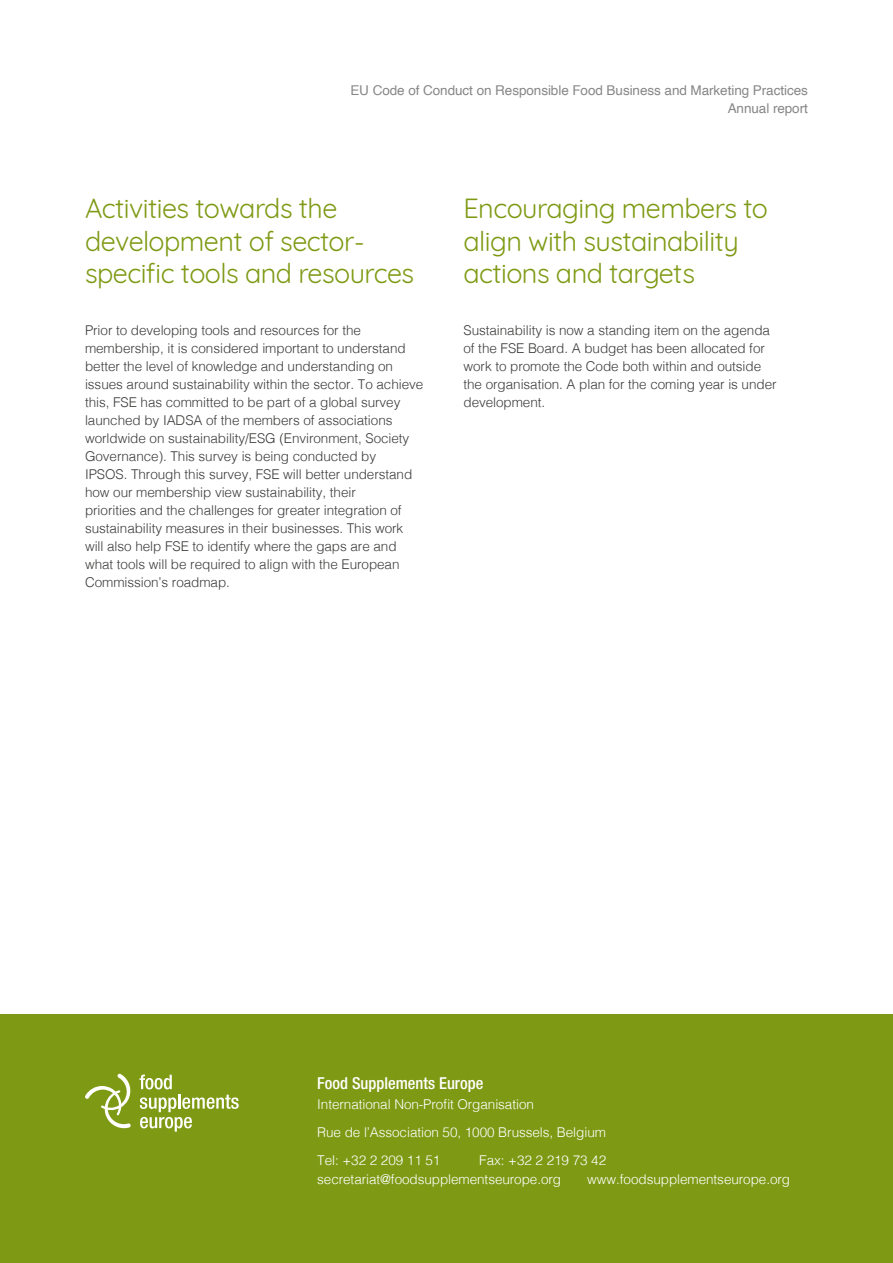
<style>
.page{position:relative;width:893px;height:1263px;background:#fff}
.page>*{position:absolute;margin:0;border:0;box-sizing:border-box;transform-origin:0 0}
.t1{font:27px/32.4px "Quicksand";letter-spacing:-.02em;color:#7e9a14}
.t2{font:500 condensed 16.5px "Helvetica Neue";color:#fff}
.t3{font:300 13.5px/18px "Helvetica";letter-spacing:-.005em;color:#3c3c3b}
.t4{font:300 13.5px/28px "Helvetica";letter-spacing:-.005em;color:#fff}
.t5{font:13.5px/18px "Helvetica";letter-spacing:-.005em;color:#878787;text-align:right}
</style>
<div class="page">
<div style="left:0;top:1014px;width:893px;height:249px;background:#7e9a14"></div>
<svg style="left:85px;top:1074px;width:46px;height:54px"></svg>
<svg style="left:139px;top:1074px;width:100px;height:58px"></svg>
<p class="t5" style="left:350px;top:82px;width:459px">EU Code of Conduct on Responsible Food Business and Marketing Practices<br>Annual report</p>
<h1 class="t1" style="left:85px;top:190px;width:331px">Activities towards the development of sector&shy;specific tools and resources</h1>
<p class="t3" style="left:85px;top:320px;width:340px">Prior to developing tools and resources for the membership, it is considered important to understand better the level of knowledge and understanding on issues around sustainability within the sector. To achieve this, FSE has committed to be part of a global survey launched by IADSA of the members of associations worldwide on sustainability/ESG (Environment, Society Governance). This survey is being conducted by<br>IPSOS. Through this survey, FSE will better understand how our membership view sustainability, their<br>priorities and the challenges for greater integration of sustainability measures in their businesses. This work will also help FSE to identify where the gaps are and what tools will be required to align with the European Commission’s roadmap.</p>
<h1 class="t1" style="left:463px;top:190px;width:306px">Encouraging members to align with sustainability actions and targets</h1>
<p class="t3" style="left:463px;top:320px;width:315px">Sustainability is now a standing item on the agenda of the FSE Board. A budget has been allocated for work to promote the Code both within and outside the organisation. A plan for the coming year is under development.</p>
<p class="t2" style="left:317px;top:1073px;width:168px">Food Supplements Europe</p>
<p class="t4" style="left:317px;top:1089px;width:290px">International Non-Profit Organisation<br>Rue de l’Association 50, 1000 Brussels, Belgium<br>Tel: +32 2 209 11 51</p>
<p class="t4" style="left:317px;top:1149px;width:290px;line-height:19.5px;text-indent:162px">Fax: +32 2 219 73 42 secretariat@foodsupplementseurope.org</p>
<p class="t4" style="left:587px;top:1164px;width:204px">www.foodsupplementseurope.org</p>
</div>
